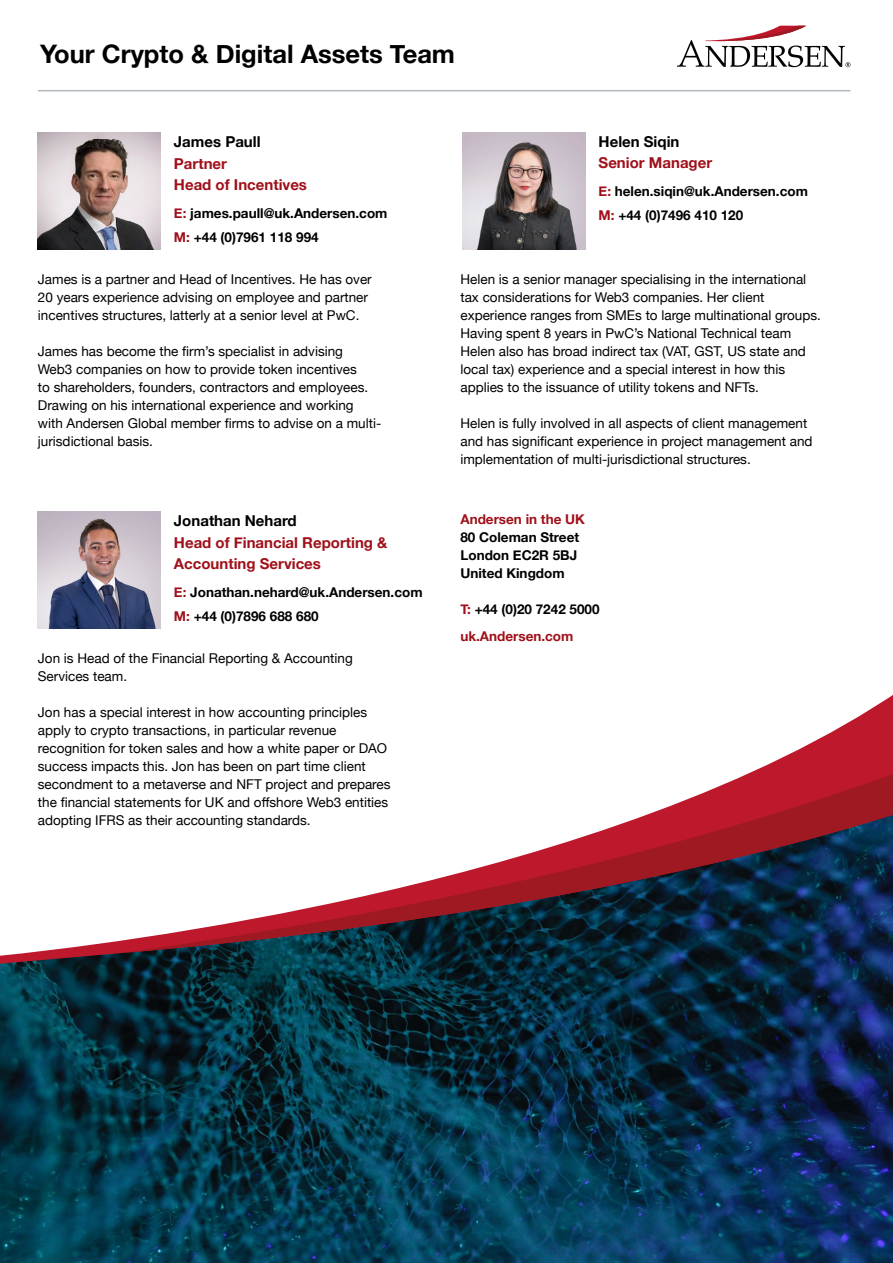
<style>
.page{position:relative;width:893px;height:1263px;background:#fff}
.page>*{position:absolute;margin:0;border:0;box-sizing:border-box;transform-origin:0 0}
.t1{font:700 25.5px "Helvetica Neue";color:#000}
.t2{font:700 15px/21px "Helvetica Neue";color:#a0101a}
.t3{font:700 15px "Helvetica Neue";color:#000}
.t4{font:13.5px/18px "Helvetica Neue";color:#000}
.t5{font:700 13.5px/24px "Helvetica Neue";color:#000}
.t6{font:700 13.5px/26.5px "Helvetica Neue";color:#a0101a}
.s1{color:#a0101a}
.s2{color:#000}
</style>
<div class="page">
<hr style="left:38px;top:90px;width:812px;height:1px;background:#b0b8bf">
<img style="left:0;top:965px;width:893px;height:298px">
<svg style="left:0;top:940px;width:893px;height:25px;background:#2e3c4d"></svg>
<svg style="left:124px;top:695px;width:769px;height:258px"></svg>
<img style="left:38px;top:132px;width:123px;height:118px">
<svg style="left:677px;top:26px;width:173px;height:41px"></svg>
<img style="left:38px;top:511px;width:123px;height:118px">
<img style="left:463px;top:132px;width:122px;height:118px">
<h1 class="t1" style="left:40px;top:34px;width:417px">Your Crypto &amp; Digital Assets Team</h1>
<p class="t3" style="left:174px;top:130px;width:88px">James Paull</p>
<p class="t2" style="left:174px;top:154px;width:135px">Partner<br>Head of Incentives</p>
<p class="t5" style="left:174px;top:202px;width:215px"><span class="s1">E:</span> james.paull@uk.Andersen.com<br><span class="s1">M:</span> +44 (0)7961 118 994</p>
<p class="t3" style="left:599px;top:130px;width:82px">Helen Siqin</p>
<p class="t2" style="left:599px;top:152px;width:115px">Senior Manager</p>
<p class="t5" style="left:599px;top:180px;width:211px"><span class="s1">E:</span> helen.siqin@uk.Andersen.com<br><span class="s1">M:</span> +44 (0)7496 410 120</p>
<p class="t4" style="left:38px;top:271px;width:335px">James is a partner and Head of Incentives. He has over<br>20 years experience advising on employee and partner incentives structures, latterly at a senior level at PwC.</p>
<p class="t4" style="left:38px;top:343px;width:345px">James has become the firm’s specialist in advising<br>Web3 companies on how to provide token incentives<br>to shareholders, founders, contractors and employees.<br>Drawing on his international experience and working with Andersen Global member firms to advise on a multi&shy;jurisdictional basis.</p>
<p class="t3" style="left:174px;top:509px;width:124px">Jonathan Nehard</p>
<p class="t2" style="left:174px;top:533px;width:215px">Head of Financial Reporting &amp;<br>Accounting Services</p>
<p class="t5" style="left:174px;top:581px;width:250px"><span class="s1">E:</span> Jonathan.nehard@uk.Andersen.com<br><span class="s1">M:</span> +44 (0)7896 688 680</p>
<p class="t4" style="left:38px;top:650px;width:316px">Jon is Head of the Financial Reporting &amp; Accounting<br>Services team.</p>
<p class="t4" style="left:38px;top:704px;width:354px">Jon has a special interest in how accounting principles apply to crypto transactions, in particular revenue recognition for token sales and how a white paper or DAO success impacts this. Jon has been on part time client secondment to a metaverse and NFT project and prepares the financial statements for UK and offshore Web3 entities adopting IFRS as their accounting standards.</p>
<p class="t4" style="left:460px;top:271px;width:362px">Helen is a senior manager specialising in the international tax considerations for Web3 companies. Her client experience ranges from SMEs to large multinational groups.<br>Having spent 8 years in PwC’s National Technical team Helen also has broad indirect tax (VAT, GST, US state and local tax) experience and a special interest in how this applies to the issuance of utility tokens and NFTs.</p>
<p class="t4" style="left:460px;top:415px;width:354px">Helen is fully involved in all aspects of client management and has significant experience in project management and implementation of multi-jurisdictional structures.</p>
<p class="t6" style="left:460px;top:507px;width:126px">Andersen in the UK</p>
<p class="t5" style="left:460px;top:529px;width:120px;line-height:18px">80 Coleman Street<br>London EC2R 5BJ<br>United Kingdom</p>
<p class="t6" style="left:460px;top:597px;width:141px">T: <span class="s2">+44 (0)20 7242 5000 </span>uk.Andersen.com</p>
</div>
